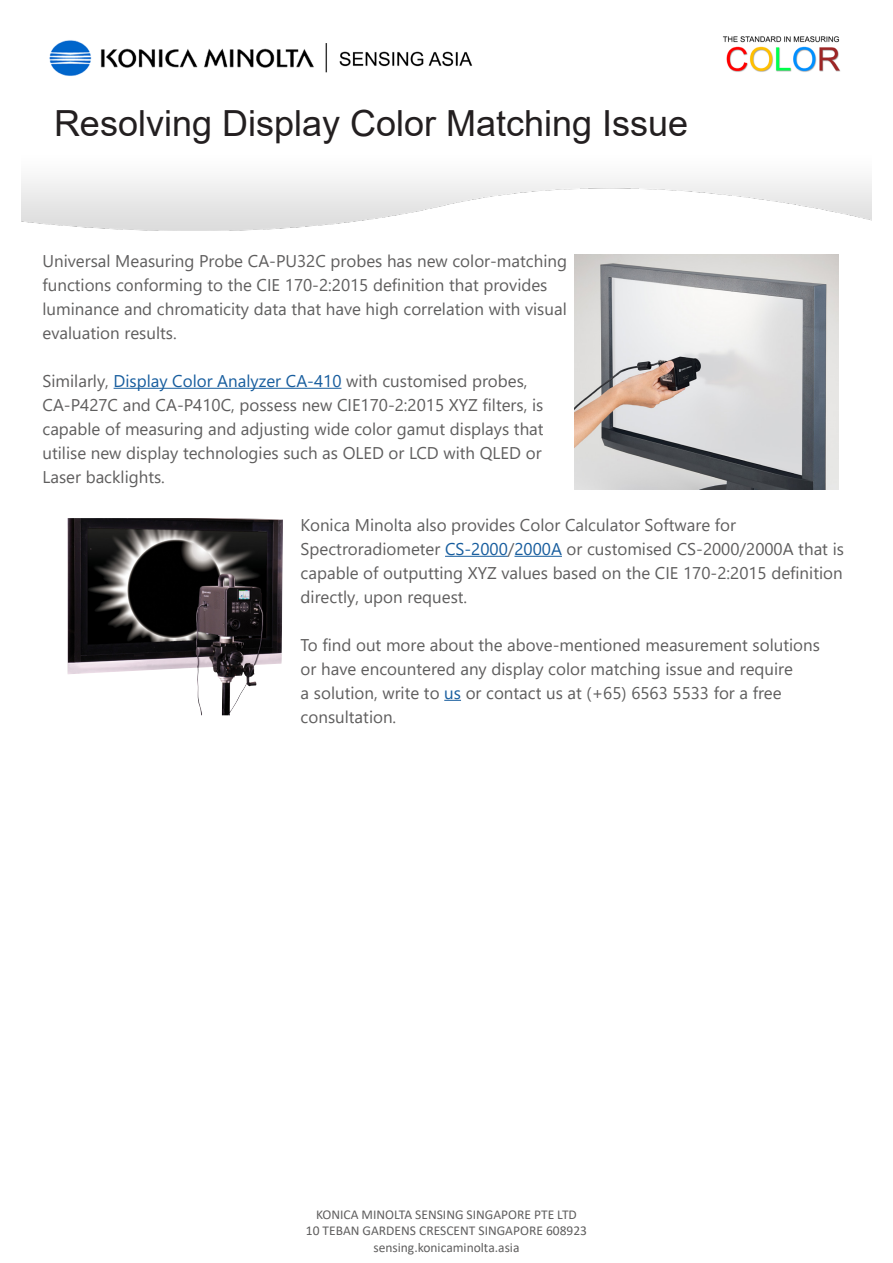
<style>
.page{position:relative;width:893px;height:1263px;background:#fff}
.page>*{position:absolute;margin:0;border:0;box-sizing:border-box;transform-origin:0 0}
.t1{font:36px "Arial";color:#231f20}
.t2{font:16.95px/24px "Segoe UI";color:#5f5e5e}
.t3{font:13.5px "Calibri";color:#5f5e5e}
.s1{color:#175d9e}
</style>
<div class="page">
<hr style="left:114px;top:388px;width:227px;height:1px;background:#175d9e">
<hr style="left:445px;top:556px;width:63px;height:1px;background:#175d9e">
<hr style="left:514px;top:556px;width:48px;height:1px;background:#175d9e">
<svg style="left:444px;top:700px;width:17px;height:1px"></svg>
<img style="left:21px;top:36px;width:851px;height:195px">
<img style="left:574px;top:254px;width:265px;height:235px">
<img style="left:68px;top:518px;width:215px;height:197px">
<p class="t1" style="left:54px;top:98px;width:636px">Resolving Display Color Matching Issue</p>
<p class="t2" style="left:43px;top:247px;width:526px">Universal Measuring Probe CA-PU32C probes has new color-matching functions conforming to the CIE 170-2:2015 definition that provides luminance and chromaticity data that have high correlation with visual evaluation results.</p>
<p class="t2" style="left:43px;top:367px;width:503px">Similarly, <span class="s1">Display Color Analyzer CA-410</span> with customised probes, CA-P427C and CA-P410C, possess new CIE170-2:2015 XYZ filters, is capable of measuring and adjusting wide color gamut displays that utilise new display technologies such as OLED or LCD with QLED or Laser backlights.</p>
<p class="t2" style="left:301px;top:511px;width:545px">Konica Minolta also provides Color Calculator Software for Spectroradiometer <span class="s1">CS-2000</span>/<span class="s1">2000A</span> or customised CS-2000/2000A that is capable of outputting XYZ values based on the CIE 170-2:2015 definition directly, upon request.</p>
<p class="t2" style="left:301px;top:631px;width:521px">To find out more about the above-mentioned measurement solutions or have encountered any display color matching issue and require<br>a solution, write to <span class="s1">us</span> or contact us at (+65) 6563 5533 for a free consultation.</p>
<p class="t3" style="left:316px;top:1205px;width:262px">KONICA MINOLTA SENSING SINGAPORE PTE LTD</p>
<p class="t3" style="left:306px;top:1221px;width:283px">10 TEBAN GARDENS CRESCENT SINGAPORE 608923</p>
<p class="t3" style="left:373px;top:1238px;width:148px">sensing.konicaminolta.asia</p>
</div>
